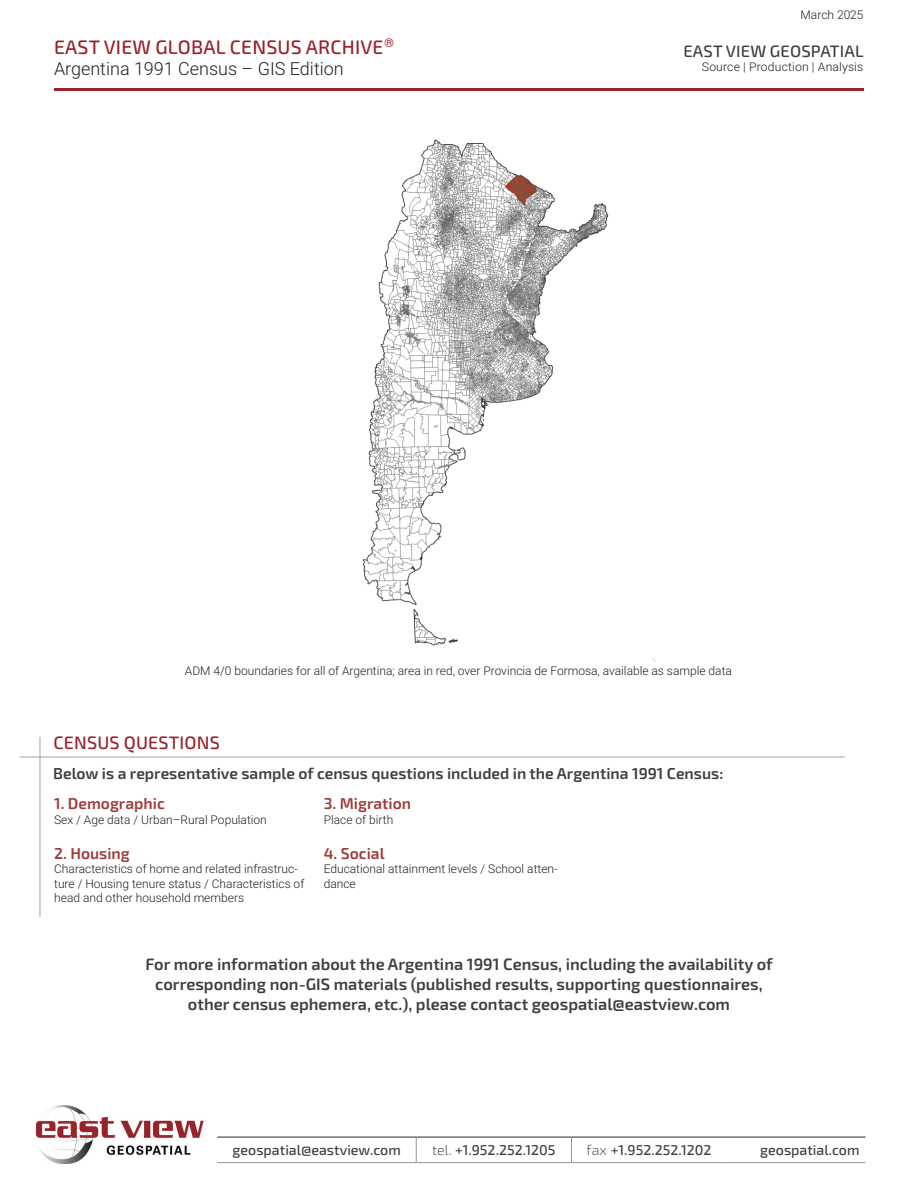
<style>
.page{position:relative;width:918px;height:1188px;background:#fff}
.page>*{position:absolute;margin:0;border:0;box-sizing:border-box;transform-origin:0 0}
.t1{font:500 19.5px "Exo 2.0";letter-spacing:.01em;color:#98232b}
.t2{font:300 18px "Roboto";color:#231f20}
.t3{font:500 18px "Exo 2.0";letter-spacing:.01em;color:#98232b}
.t4{font:600 16.5px/19.8px "Exo 2.0";color:#3e3e3f;text-align:center}
.t5{font:500 16.5px "Exo 2.0";letter-spacing:.01em;color:#3e3e3f}
.t6{font:600 15.75px "Exo 2.0";color:#3e3e3f}
.t7{font:600 15.75px "Exo 2.0";color:#9f3a37}
.t8{font:500 14.25px "Exo 2.0";color:#3e3e3f}
.t9{font:300 12px/14.4px "Roboto";color:#231f20}
.s1{font-weight:200;color:#231f20}
</style>
<div class="page">
<hr style="left:54px;top:88px;width:810px;height:3px;background:#98232b">
<svg style="left:416px;top:1138px;width:1px;height:24px"></svg>
<svg style="left:571px;top:1138px;width:1px;height:24px"></svg>
<hr style="left:217px;top:1162px;width:199px;height:1px;background:#939598">
<hr style="left:416px;top:1162px;width:156px;height:1px;background:#939598">
<hr style="left:572px;top:1162px;width:155px;height:1px;background:#939598">
<hr style="left:727px;top:1162px;width:139px;height:1px;background:#939598">
<hr style="left:217px;top:1137px;width:199px;height:1px;background:#3e3e3f">
<hr style="left:416px;top:1137px;width:156px;height:1px;background:#3e3e3f">
<hr style="left:572px;top:1137px;width:155px;height:1px;background:#3e3e3f">
<hr style="left:727px;top:1137px;width:139px;height:1px;background:#3e3e3f">
<img style="left:35px;top:1105px;width:169px;height:58px">
<hr style="left:40px;top:737px;width:1px;height:180px;background:#9fa3a5">
<hr style="left:19px;top:757px;width:826px;height:1px;background:#9fa3a5">
<img style="left:362px;top:139px;width:294px;height:523px">
<h1 class="t1" style="left:54px;top:35px;width:342px">EAST VIEW GLOBAL CENSUS ARCHIVE®</h1>
<h2 class="t2" style="left:54px;top:56px;width:291px">Argentina 1991 Census – GIS Edition</h2>
<p class="t9" style="left:801px;top:7px;width:65px">March 2025</p>
<h3 class="t5" style="left:683px;top:42px;width:182px">EAST VIEW GEOSPATIAL</h3>
<p class="t9" style="left:702px;top:60px;width:163px">Source | Production | Analysis</p>
<p class="t9" style="left:185px;top:663px;width:549px">ADM 4/0 boundaries for all of Argentina; area in red, over Provincia de Formosa, available as sample data</p>
<h2 class="t3" style="left:53px;top:732px;width:168px">CENSUS QUESTIONS</h2>
<h3 class="t6" style="left:53px;top:764px;width:672px">Below is a representative sample of census questions included in the Argentina 1991 Census:</h3>
<h3 class="t7" style="left:54px;top:794px;width:112px">1. Demographic</h3>
<p class="t9" style="left:54px;top:812px;width:214px">Sex / Age data / Urban–Rural Population</p>
<h3 class="t7" style="left:54px;top:844px;width:77px">2. Housing</h3>
<p class="t9" style="left:54px;top:861px;width:252px">Characteristics of home and related infrastruc&shy;ture / Housing tenure status / Characteristics of head and other household members</p>
<h3 class="t7" style="left:324px;top:794px;width:89px">3. Migration</h3>
<p class="t9" style="left:324px;top:812px;width:71px">Place of birth</p>
<h3 class="t7" style="left:324px;top:844px;width:62px">4. Social</h3>
<p class="t9" style="left:324px;top:861px;width:235px">Educational attainment levels / School atten&shy;dance</p>
<p class="t4" style="left:146px;top:955px;width:629px">For more information about the Argentina 1991 Census, including the availability of corresponding non-GIS materials (published results, supporting questionnaires, other census ephemera, etc.), please contact geospatial@eastview.com</p>
<p class="t8" style="left:233px;top:1142px;width:170px">geospatial@eastview.com</p>
<p class="t8" style="left:432px;top:1142px;width:125px"><span class="s1">tel.</span> +1.952.252.1205</p>
<p class="t8" style="left:587px;top:1142px;width:127px"><span class="s1">fax</span> +1.952.252.1202</p>
<p class="t8" style="left:760px;top:1142px;width:101px">geospatial.com</p>
</div>
